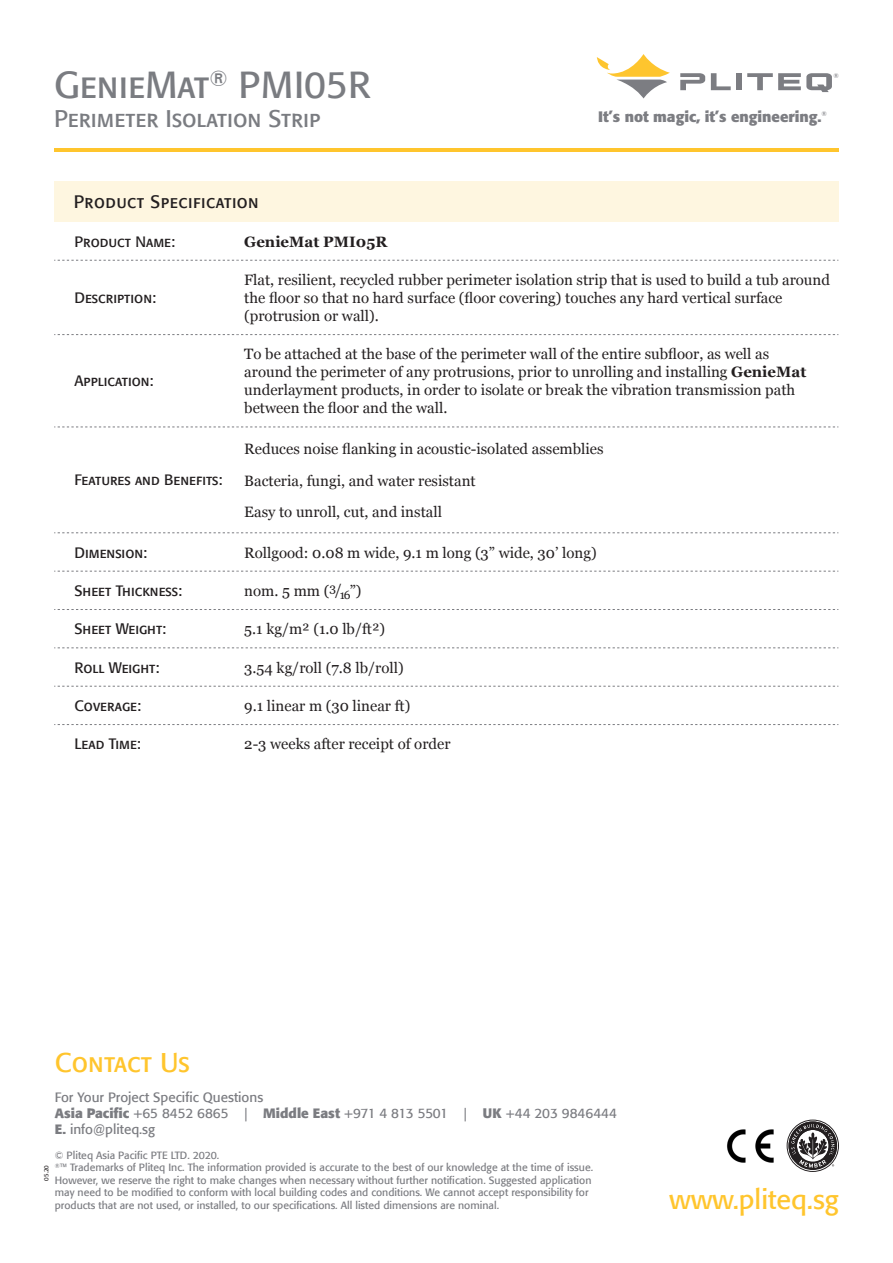
<style>
.page{position:relative;width:893px;height:1263px;background:#fff}
.page>*{position:absolute;margin:0;border:0;box-sizing:border-box;transform-origin:0 0}
.t1{font:37.5px "Formata Regular SC";color:#7a7c81}
.t2{font:27px "Formata";color:#ffc52d}
.t3{font:27px "Formata Regular SC";color:#ffc52d}
.t4{font:24px "Formata Regular SC";color:#7a7c81}
.t5{font:18px "Formata Regular SC";letter-spacing:.025em;color:#231f20}
.t6{font:15px/18px "Georgia";color:#231f20}
.t7{font:15px "Formata Regular SC";color:#231f20}
.t8{font:700 15px "Formata";color:#7c7d82}
.t9{font:700 15px "Georgia";color:#231f20}
.t10{font:13.5px/16.2px "Formata";color:#7b7c81}
.t11{font:10.5px/12.6px "Formata";color:#7b7c81}
.t12{font:6.6px "Formata";color:#7c7d82}
.t13{font:6.6px "Formata";color:#7c7c81}
.t14{font:6.15px "Formata";color:#231f20}
.s1{font-family:"Formata"}
.s2{font-weight:700}
</style>
<div class="page">
<svg style="left:680px;top:73px;width:25px;height:17px"></svg>
<svg style="left:711px;top:73px;width:20px;height:17px"></svg>
<div style="left:736px;top:73px;width:6px;height:17px;background:#7c7d82"></div>
<svg style="left:747px;top:73px;width:85px;height:19px"></svg>
<svg style="left:597px;top:54px;width:73px;height:45px"></svg>
<hr style="left:54px;top:148px;width:784px;height:3px;background:#ffc52d">
<svg style="left:787px;top:1119px;width:52px;height:53px"></svg>
<img style="left:727px;top:1129px;width:47px;height:34px">
<div style="left:54px;top:181px;width:784px;height:41px;background:#fef6e0"></div>
<svg style="left:54px;top:260px;width:784px;height:1px"></svg>
<svg style="left:54px;top:334px;width:784px;height:1px"></svg>
<svg style="left:54px;top:427px;width:784px;height:1px"></svg>
<svg style="left:54px;top:532px;width:784px;height:1px"></svg>
<svg style="left:54px;top:571px;width:784px;height:1px"></svg>
<svg style="left:54px;top:609px;width:784px;height:1px"></svg>
<svg style="left:54px;top:648px;width:784px;height:1px"></svg>
<svg style="left:54px;top:686px;width:784px;height:1px"></svg>
<svg style="left:54px;top:724px;width:784px;height:1px"></svg>
<h1 class="t1" style="left:54px;top:62px;width:318px">GenieMat<sup>®</sup> PMI<span class="s1">05</span>R</h1>
<h3 class="t4" style="left:54px;top:104px;width:268px">Perimeter Isolation Strip</h3>
<p class="t8" style="left:598px;top:108px;width:225px">It’s not magic, it’s engineering.</p>
<p class="t12" style="left:822px;top:109px;width:7px">®</p>
<p class="t13" style="left:833px;top:72px;width:7px">®</p>
<p class="t5" style="left:74px;top:191px;width:187px">Product Specification</p>
<p class="t7" style="left:74px;top:232px;width:102px">Product Name:</p>
<p class="t9" style="left:244px;top:230px;width:144px">GenieMat PMI05R</p>
<p class="t7" style="left:74px;top:289px;width:83px">Description:</p>
<p class="t7" style="left:74px;top:372px;width:81px">Application:</p>
<p class="t7" style="left:74px;top:471px;width:150px">Features and Benefits:</p>
<p class="t6" style="left:244px;top:270px;width:587px">Flat, resilient, recycled rubber perimeter isolation strip that is used to build a tub around the floor so that no hard surface (floor covering) touches any hard vertical surface (protrusion or wall).</p>
<p class="t6" style="left:244px;top:345px;width:564px">To be attached at the base of the perimeter wall of the entire subfloor, as well as around the perimeter of any protrusions, prior to unrolling and installing <span class="s2">GenieMat </span>underlayment products, in order to isolate or break the vibration transmission path between the floor and the wall.</p>
<p class="t6" style="left:244px;top:432px;width:361px;line-height:31.5px">Reduces noise flanking in acoustic-isolated assemblies<br>Bacteria, fungi, and water resistant<br>Easy to unroll, cut, and install</p>
<p class="t7" style="left:74px;top:543px;width:74px">Dimension:</p>
<p class="t6" style="left:244px;top:543px;width:354px">Rollgood: 0.08 m wide, 9.1 m long (3” wide, 30’ long)</p>
<p class="t7" style="left:74px;top:581px;width:109px">Sheet Thickness:</p>
<p class="t6" style="left:244px;top:581px;width:119px">nom. 5 mm (<sup>3</sup>/<sub>16</sub>”)</p>
<p class="t7" style="left:74px;top:620px;width:93px">Sheet Weight:</p>
<p class="t6" style="left:244px;top:619px;width:142px">5.1 kg/m² (1.0 lb/ft²)</p>
<p class="t7" style="left:74px;top:658px;width:87px">Roll Weight:</p>
<p class="t6" style="left:244px;top:658px;width:161px">3.54 kg/roll (7.8 lb/roll)</p>
<p class="t7" style="left:74px;top:697px;width:68px">Coverage:</p>
<p class="t6" style="left:244px;top:696px;width:168px">9.1 linear m (30 linear ft)</p>
<p class="t7" style="left:74px;top:735px;width:68px">Lead Time:</p>
<p class="t6" style="left:244px;top:734px;width:208px">2-3 weeks after receipt of order</p>
<h2 class="t3" style="left:55px;top:1046px;width:137px">Contact Us</h2>
<p class="t10" style="left:55px;top:1089px;width:564px">For Your Project Specific Questions<br><span class="s2">Asia Pacific</span> +65 8452 6865 | <span class="s2">Middle East</span> +971 4 813 5501 | <span class="s2">UK</span> +44 203 9846444<br><span class="s2">E.</span> info@pliteq.sg</p>
<p class="t11" style="left:55px;top:1148px;width:540px">© Pliteq Asia Pacific PTE LTD. 2020.<br><sup>®</sup>™ Trademarks of Pliteq Inc. The information provided is accurate to the best of our knowledge at the time of issue.<br>However, we reserve the right to make changes when necessary without further notification. Suggested application may need to be modified to conform with local building codes and conditions. We cannot accept responsibility for products that are not used, or installed, to our specifications. All listed dimensions are nominal.</p>
<p class="t14" style="left:43px;top:1180px;width:17px;rotate:-90deg">05.20</p>
<h2 class="t2" style="left:670px;top:1183px;width:171px">www.pliteq.sg</h2>
</div>
